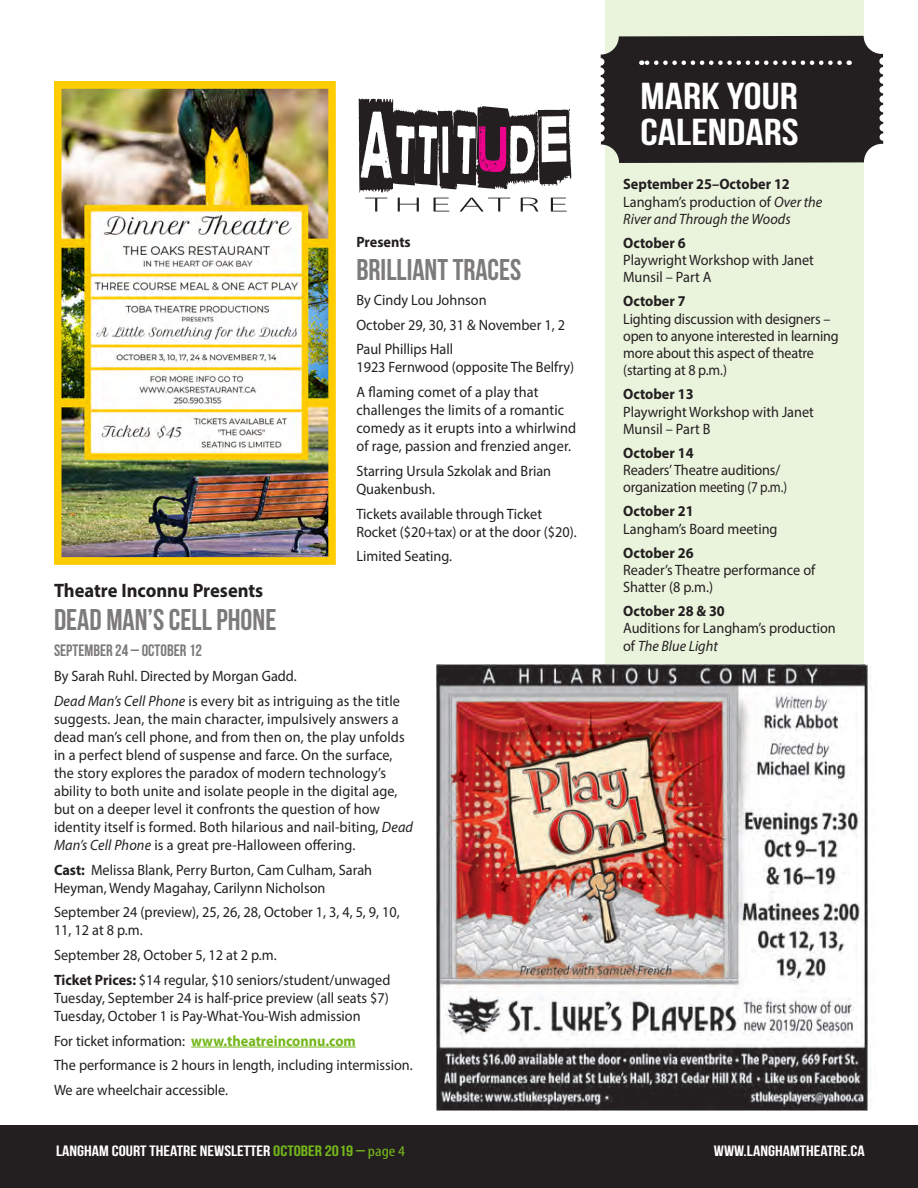
<style>
.page{position:relative;width:918px;height:1188px;background:#fff}
.page>*{position:absolute;margin:0;border:0;box-sizing:border-box;transform-origin:0 0}
.Heading{font:37.5px "Bebas Neue";color:#fff;scale:1.2 1}
.Heading-2{font:30px "Bebas Neue";color:#7d7a7a}
.Dates_for_workshops{font:700 19.5px "Myriad Pro";color:#231f20;scale:.95 1}
.Submitted_By{font:16.5px "Bebas Neue";color:#7d7a7a}
.Body_-_Regular{font:15px/18px "Myriad Pro";color:#231f20;scale:.95 1}
.Body_-_Regular-2{font:15px/17.2px "Myriad Pro";color:#231f20;scale:.94 1}
.Dates_for_workshops-2{font:700 15px "Myriad Pro";color:#231f20;scale:.95 1}
.t1{font:15px "Bebas Neue";color:#fff;scale:1.2 1}
.Body_-_Regular-3{font:italic 15px/17.2px "Myriad Pro";color:#231f20;scale:.95 1}
.Body_-_Regular-4{font:700 15px "Myriad Pro";color:#74b71b;scale:.95 1}
.s1{font-style:italic}
.s2{font-weight:700}
.s3{font-weight:400;color:#231f20}
.s4{font-style:normal}
.s5{color:#74b71b}
.s6{font-family:"Myriad Pro";font-stretch:condensed;color:#74b71b}
</style>
<div class="page">
<div style="left:0;top:1125px;width:918px;height:63px;background:#231f20"></div>
<div style="left:606px;top:0;width:258px;height:677px;background:#eaf4dd"></div>
<img style="left:63px;top:90px;width:264px;height:466px">
<div style="left:54px;top:81px;width:282px;height:484px;border:8px solid #fc0"></div>
<hr style="left:191px;top:1047px;width:165px;height:1px;background:#74b71b">
<svg style="left:601px;top:36px;width:282px;height:127px;background:#2e2b2b"></svg>
<img style="left:437px;top:664px;width:434px;height:446px">
<svg style="left:359px;top:98px;width:212px;height:114px"></svg>
<p class="Dates_for_workshops-2" style="left:356px;top:232px;width:59px">Presents</p>
<p class="Heading-2" style="left:356px;top:253px;width:167px">BRILLIANT TRACES</p>
<p class="Body_-_Regular" style="left:356px;top:291px;width:139px">By Cindy Lou Johnson</p>
<p class="Body_-_Regular" style="left:356px;top:315px;width:221px">October 29, 30, 31 &amp; November 1, 2</p>
<p class="Body_-_Regular" style="left:356px;top:340px;width:103px">Paul Phillips Hall</p>
<p class="Body_-_Regular" style="left:356px;top:358px;width:231px">1923 Fernwood (opposite The Belfry)</p>
<p class="Body_-_Regular" style="left:356px;top:383px;width:233px">A flaming comet of a play that challenges the limits of a romantic comedy as it erupts into a whirlwind of rage, passion and frenzied anger.</p>
<p class="Body_-_Regular" style="left:356px;top:462px;width:207px">Starring Ursula Szkolak and Brian<br>Quakenbush.</p>
<p class="Body_-_Regular" style="left:356px;top:504px;width:233px">Tickets available through Ticket<br>Rocket ($20+tax) or at the door ($20).</p>
<p class="Body_-_Regular" style="left:356px;top:547px;width:102px">Limited Seating.</p>
<p class="Dates_for_workshops" style="left:54px;top:577px;width:222px">Theatre Inconnu Presents</p>
<p class="Heading-2" style="left:54px;top:603px;width:224px">DEAD MAN’S CELL PHONE</p>
<p class="Submitted_By" style="left:54px;top:642px;width:150px">SEPTEMBER 24 – OCTOBER 12</p>
<p class="Body_-_Regular" style="left:54px;top:667px;width:257px">By Sarah Ruhl. Directed by Morgan Gadd.</p>
<p class="Body_-_Regular" style="left:54px;top:692px;width:380px"><span class="s1">Dead Man’s Cell Phone</span> is every bit as intriguing as the title suggests. Jean, the main character, impulsively answers a dead man’s cell phone, and from then on, the play unfolds in a perfect blend of suspense and farce. On the surface, the story explores the paradox of modern technology’s ability to both unite and isolate people in the digital age, but on a deeper level it confronts the question of how identity itself is formed. Both hilarious and nail-biting, <span class="s1">Dead Man’s Cell Phone</span> is a great pre-Halloween offering.</p>
<p class="Body_-_Regular" style="left:54px;top:860px;width:336px"><span class="s2">Cast:</span> Melissa Blank, Perry Burton, Cam Culham, Sarah<br>Heyman, Wendy Magahay, Carilynn Nicholson</p>
<p class="Body_-_Regular" style="left:54px;top:903px;width:366px">September 24 (preview), 25, 26, 28, October 1, 3, 4, 5, 9, 10,<br>11, 12 at 8 p.m.</p>
<p class="Body_-_Regular" style="left:54px;top:946px;width:236px">September 28, October 5, 12 at 2 p.m.</p>
<p class="Body_-_Regular" style="left:54px;top:971px;width:356px;text-align:justify"><span class="s2">Ticket Prices:</span> $14 regular, $10 seniors/student/unwaged Tuesday, September 24 is half-price preview (all seats $7)<br>Tuesday, October 1 is Pay-What-You-Wish admission</p>
<p class="Body_-_Regular-4" style="left:54px;top:1031px;width:319px"><span class="s3">For ticket information:</span> www.theatreinconnu.com</p>
<p class="Body_-_Regular" style="left:54px;top:1056px;width:379px">The performance is 2 hours in length, including intermission.</p>
<p class="Body_-_Regular" style="left:54px;top:1081px;width:185px">We are wheelchair accessible.</p>
<p class="Heading" style="left:640px;top:76px;width:133px">MARK YOUR</p>
<p class="Heading" style="left:640px;top:111px;width:133px">CALENDARS</p>
<p class="Dates_for_workshops-2" style="left:623px;top:175px;width:177px">September 25–October 12</p>
<p class="Body_-_Regular-3" style="left:623px;top:193px;width:211px"><span class="s4">Langham’s production of</span> Over the<br>River and Through the Woods</p>
<p class="Dates_for_workshops-2" style="left:623px;top:233px;width:67px">October 6</p>
<p class="Body_-_Regular" style="left:623px;top:251px;width:202px;line-height:17.2px">Playwright Workshop with Janet<br>Munsil – Part A</p>
<p class="Dates_for_workshops-2" style="left:623px;top:292px;width:67px">October 7</p>
<p class="Body_-_Regular-2" style="left:623px;top:310px;width:231px">Lighting discussion with designers – open to anyone interested in learning more about this aspect of theatre (starting at 8 p.m.)</p>
<p class="Dates_for_workshops-2" style="left:623px;top:385px;width:76px">October 13</p>
<p class="Body_-_Regular" style="left:623px;top:403px;width:202px;line-height:17.2px">Playwright Workshop with Janet<br>Munsil – Part B</p>
<p class="Dates_for_workshops-2" style="left:623px;top:443px;width:76px">October 14</p>
<p class="Body_-_Regular" style="left:623px;top:461px;width:174px;line-height:17.2px">Readers’ Theatre auditions/ organization meeting (7 p.m.)</p>
<p class="Dates_for_workshops-2" style="left:623px;top:502px;width:76px">October 21</p>
<p class="Body_-_Regular" style="left:623px;top:519px;width:164px">Langham’s Board meeting</p>
<p class="Dates_for_workshops-2" style="left:623px;top:543px;width:76px">October 26</p>
<p class="Body_-_Regular" style="left:623px;top:561px;width:204px;line-height:17.2px">Reader’s Theatre performance of<br>Shatter (8 p.m.)</p>
<p class="Dates_for_workshops-2" style="left:623px;top:601px;width:109px">October 28 &amp; 30</p>
<p class="Body_-_Regular" style="left:623px;top:620px;width:225px;line-height:17.2px">Auditions for Langham’s production of <span class="s1">The Blue Light</span></p>
<p class="t1" style="left:56px;top:1143px;width:292px">LANGHAM COURT THEATRE NEWSLETTER <span class="s5">OCTOBER 2019 –</span> <span class="s6">page 4</span></p>
<p class="t1" style="left:714px;top:1143px;width:127px">WWW.LANGHAMTHEATRE.CA</p>
</div>
